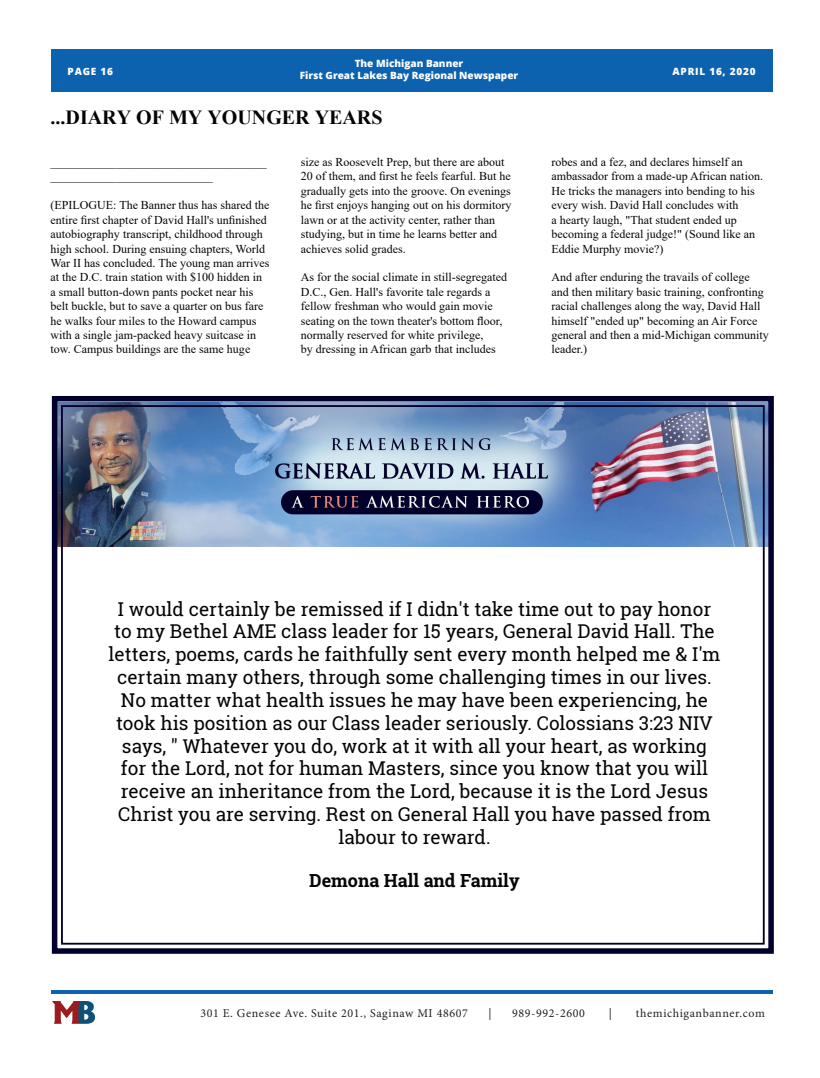
<style>
.page{position:relative;width:820px;height:1078px;background:#fff}
.page>*{position:absolute;margin:0;border:0;box-sizing:border-box;transform-origin:0 0}
.t1{font:700 20px "Times New Roman";color:#040503}
.t2{font:19px/22.8px "Roboto Slab";color:#040503;text-align:center}
.t3{font:700 18px "Roboto Slab";color:#040503}
.t4{font:12px/14.4px "Times New Roman";color:#040503}
.t5{font:12px "Minion Pro";letter-spacing:.05em;color:#231f20}
.t6{font:800 10px/12px "Open Sans";color:#fff;text-align:center}
.t7{font:800 10px "Open Sans";letter-spacing:.075em;color:#fff}
</style>
<div class="page">
<div style="left:51px;top:50px;width:721px;height:42px;background:#0d62b0"></div>
<hr style="left:51px;top:990px;width:721px;height:3px;background:#0d62b0">
<img style="left:53px;top:1001px;width:42px;height:22px">
<svg style="left:51px;top:396px;width:723px;height:558px"></svg>
<p class="t6" style="left:68px;top:65px;width:47px">PAGE 16</p>
<p class="t6" style="left:299px;top:57px;width:220px">The Michigan Banner<br>First Great Lakes Bay Regional Newspaper</p>
<p class="t7" style="left:672px;top:64px;width:84px">APRIL 16, 2020</p>
<p class="t1" style="left:51px;top:103px;width:333px">...DIARY OF MY YOUNGER YEARS</p>
<p class="t4" style="left:51px;top:154px;width:218px">____________________________________ ___________________________</p>
<p class="t4" style="left:51px;top:198px;width:220px">(EPILOGUE: The Banner thus has shared the entire first chapter of David Hall's unfinished autobiography transcript, childhood through high school. During ensuing chapters, World War II has concluded. The young man arrives at the D.C. train station with $100 hidden in a small button-down pants pocket near his belt buckle, but to save a quarter on bus fare he walks four miles to the Howard campus with a single jam-packed heavy suitcase in tow. Campus buildings are the same huge</p>
<p class="t4" style="left:301px;top:154px;width:212px">size as Roosevelt Prep, but there are about 20 of them, and first he feels fearful. But he gradually gets into the groove. On evenings he first enjoys hanging out on his dormitory lawn or at the activity center, rather than studying, but in time he learns better and achieves solid grades.</p>
<p class="t4" style="left:301px;top:270px;width:207px">As for the social climate in still-segregated D.C., Gen. Hall's favorite tale regards a fellow freshman who would gain movie seating on the town theater's bottom floor, normally reserved for white privilege,<br>by dressing in African garb that includes</p>
<p class="t4" style="left:551px;top:154px;width:213px">robes and a fez, and declares himself an ambassador from a made-up African nation.<br>He tricks the managers into bending to his every wish. David Hall concludes with<br>a hearty laugh, "That student ended up becoming a federal judge!" (Sound like an Eddie Murphy movie?)</p>
<p class="t4" style="left:551px;top:270px;width:218px">And after enduring the travails of college and then military basic training, confronting racial challenges along the way, David Hall himself "ended up" becoming an Air Force general and then a mid-Michigan community leader.)</p>
<p class="t2" style="left:108px;top:597px;width:613px">I would certainly be remissed if I didn't take time out to pay honor to my Bethel AME class leader for 15 years, General David Hall. The letters, poems, cards he faithfully sent every month helped me &amp; I'm certain many others, through some challenging times in our lives.<br>No matter what health issues he may have been experiencing, he took his position as our Class leader seriously. Colossians 3:23 NIV says, " Whatever you do, work at it with all your heart, as working for the Lord, not for human Masters, since you know that you will receive an inheritance from the Lord, because it is the Lord Jesus Christ you are serving. Rest on General Hall you have passed from labour to reward.</p>
<p class="t3" style="left:309px;top:868px;width:212px">Demona Hall and Family</p>
<p class="t5" style="left:200px;top:1004px;width:269px">301 E. Genesee Ave. Suite 201., Saginaw MI 48607</p>
<p class="t5" style="left:488px;top:1004px;width:5px">|</p>
<p class="t5" style="left:512px;top:1004px;width:74px">989-992-2600</p>
<p class="t5" style="left:608px;top:1004px;width:5px">|</p>
<p class="t5" style="left:635px;top:1004px;width:130px">themichiganbanner.com</p>
</div>
